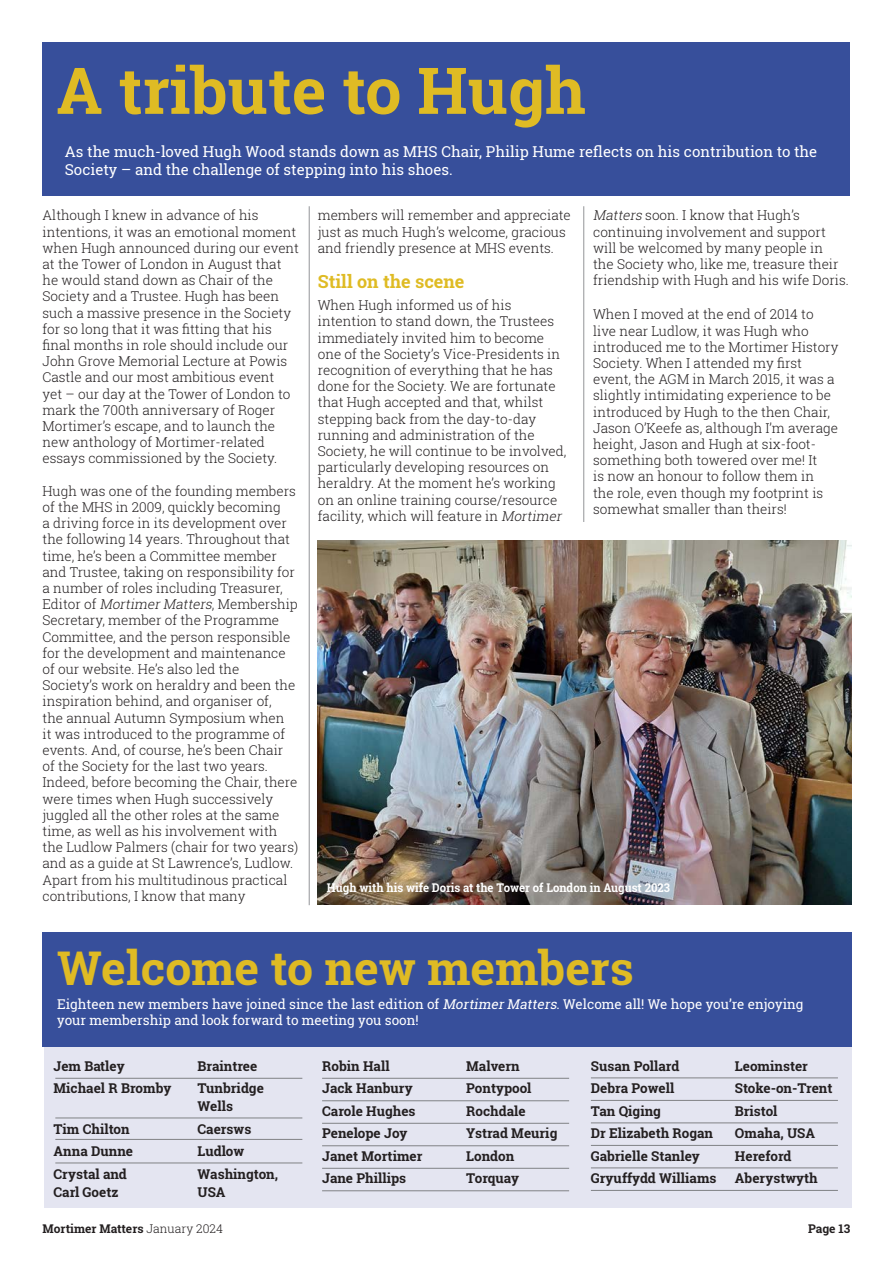
<style>
.page{position:relative;width:893px;height:1263px;background:#fff}
.page>*{position:absolute;margin:0;border:0;box-sizing:border-box;transform-origin:0 0}
.t1{font:700 64.5px "Roboto Slab";color:#dfbb24}
.t2{font:700 46.5px "Roboto Slab";color:#dfbb24}
.t3{font:700 18px "Roboto Slab";color:#dfbb24}
.t4{font:15px/18px "Roboto Slab";color:#fff}
.t5{font:300 13.5px/16.2px "Roboto Slab";color:#231f20}
.t6{font:700 13.5px "Roboto Slab";color:#231f20}
.t7{font:13.5px/16.2px "Roboto Slab";color:#fff}
.t8{font:700 12px "Roboto Slab";color:#fff;scale:.95 1}
.t9{font:700 12px "Roboto Slab";color:#231f20}
.s1{font-style:italic}
.s2{font-weight:300}
</style>
<div class="page">
<div style="left:43px;top:43px;width:807px;height:153px;background:#374f9b"></div>
<hr style="left:309px;top:206px;width:1px;height:699px;background:#939598">
<hr style="left:583px;top:206px;width:1px;height:316px;background:#939598">
<img style="left:318px;top:540px;width:533px;height:364px">
<div style="left:44px;top:932px;width:807px;height:275px;background:#e4e5f1"></div>
<div style="left:43px;top:932px;width:808px;height:115px;background:#374f9b"></div>
<hr style="left:322px;top:1078px;width:247px;height:1px;background:#808285">
<hr style="left:322px;top:1100px;width:247px;height:1px;background:#808285">
<hr style="left:322px;top:1123px;width:247px;height:1px;background:#808285">
<hr style="left:322px;top:1145px;width:247px;height:1px;background:#808285">
<hr style="left:322px;top:1168px;width:247px;height:1px;background:#808285">
<hr style="left:322px;top:1190px;width:247px;height:1px;background:#808285">
<hr style="left:591px;top:1077px;width:247px;height:1px;background:#808285">
<hr style="left:591px;top:1100px;width:247px;height:1px;background:#808285">
<hr style="left:591px;top:1122px;width:247px;height:1px;background:#808285">
<hr style="left:591px;top:1145px;width:247px;height:1px;background:#808285">
<hr style="left:591px;top:1167px;width:247px;height:1px;background:#808285">
<hr style="left:591px;top:1190px;width:247px;height:1px;background:#808285">
<hr style="left:55px;top:1078px;width:247px;height:1px;background:#808285">
<hr style="left:55px;top:1117px;width:247px;height:1px;background:#808285">
<hr style="left:55px;top:1139px;width:247px;height:1px;background:#808285">
<hr style="left:55px;top:1162px;width:247px;height:1px;background:#808285">
<p class="t1" style="left:56px;top:46px;width:531px">A tribute to Hugh</p>
<p class="t4" style="left:65px;top:142px;width:754px">As the much-loved Hugh Wood stands down as MHS Chair, Philip Hume reflects on his contribution to the<br>Society – and the challenge of stepping into his shoes.</p>
<p class="t5" style="left:43px;top:207px;width:258px">Although I knew in advance of his intentions, it was an emotional moment when Hugh announced during our event at the Tower of London in August that he would stand down as Chair of the Society and a Trustee. Hugh has been such a massive presence in the Society for so long that it was fitting that his final months in role should include our John Grove Memorial Lecture at Powis Castle and our most ambitious event<br>yet – our day at the Tower of London to mark the 700th anniversary of Roger Mortimer’s escape, and to launch the new anthology of Mortimer-related essays commissioned by the Society.</p>
<p class="t5" style="left:43px;top:482px;width:257px">Hugh was one of the founding members of the MHS in 2009, quickly becoming<br>a driving force in its development over the following 14 years. Throughout that time, he’s been a Committee member and Trustee, taking on responsibility for a number of roles including Treasurer, Editor of <span class="s1">MortimerMatters</span>, Membership Secretary, member of the Programme Committee, and the person responsible for the development and maintenance of our website. He’s also led the Society’s work on heraldry and been the inspiration behind, and organiser of,<br>the annual Autumn Symposium when<br>it was introduced to the programme of events. And, of course, he’s been Chair of the Society for the last two years.<br>Indeed, before becoming the Chair, there were times when Hugh successively juggled all the other roles at the same time, as well as his involvement with the Ludlow Palmers (chair for two years) and as a guide at St Lawrence’s, Ludlow.</p>
<p class="t5" style="left:43px;top:871px;width:246px">Apart from his multitudinous practical contributions, I know that many</p>
<p class="t5" style="left:318px;top:207px;width:255px">members will remember and appreciate just as much Hugh’s welcome, gracious and friendly presence at MHS events.</p>
<p class="t3" style="left:318px;top:269px;width:148px">Still on the scene</p>
<p class="t5" style="left:318px;top:297px;width:250px">When Hugh informed us of his intention to stand down, the Trustees immediately invited him to become one of the Society’s Vice-Presidents in recognition of everything that he has done for the Society. We are fortunate that Hugh accepted and that, whilst stepping back from the day-to-day running and administration of the Society, he will continue to be involved, particularly developing resources on heraldry. At the moment he’s working on an online training course/resource facility, which will feature in <span class="s1">Mortimer</span></p>
<p class="t5" style="left:593px;top:207px;width:257px"><span class="s1">Matters</span> soon. I know that Hugh’s continuing involvement and support will be welcomed by many people in<br>the Society who, like me, treasure their friendship with Hugh and his wife Doris.</p>
<p class="t5" style="left:593px;top:306px;width:247px">When I moved at the end of 2014 to live near Ludlow, it was Hugh who introduced me to the Mortimer History Society. When I attended my first event, the AGM in March 2015, it was a slightly intimidating experience to be introduced by Hugh to the then Chair, Jason O’Keefe as, although I’m average height, Jason and Hugh at six-foot&shy;something both towered over me! It<br>is now an honour to follow them in<br>the role, even though my footprint is somewhat smaller than theirs!</p>
<p class="t8" style="left:327px;top:879px;width:363px">Hugh with his wife Doris at the Tower of London in August 2023</p>
<p class="t2" style="left:57px;top:936px;width:578px">Welcome to new members</p>
<p class="t7" style="left:57px;top:996px;width:748px">Eighteen new members have joined since the last edition of <span class="s1">MortimerMatters</span>. Welcome all! We hope you’re enjoying your membership and look forward to meeting you soon!</p>
<p class="t6" style="left:54px;top:1057px;width:73px">Jem Batley</p>
<p class="t6" style="left:198px;top:1057px;width:61px">Braintree</p>
<p class="t6" style="left:54px;top:1079px;width:119px">Michael R Bromby</p>
<p class="t6" style="left:198px;top:1079px;width:68px">Tunbridge</p>
<p class="t6" style="left:198px;top:1097px;width:37px">Wells</p>
<p class="t6" style="left:54px;top:1120px;width:78px">Tim Chilton</p>
<p class="t6" style="left:198px;top:1120px;width:55px">Caersws</p>
<p class="t6" style="left:54px;top:1142px;width:81px">Anna Dunne</p>
<p class="t6" style="left:198px;top:1142px;width:48px">Ludlow</p>
<p class="t6" style="left:54px;top:1165px;width:75px">Crystal and</p>
<p class="t6" style="left:198px;top:1165px;width:82px">Washington,</p>
<p class="t6" style="left:54px;top:1183px;width:66px">Carl Goetz</p>
<p class="t6" style="left:198px;top:1183px;width:30px">USA</p>
<p class="t6" style="left:322px;top:1057px;width:69px">Robin Hall</p>
<p class="t6" style="left:466px;top:1057px;width:55px">Malvern</p>
<p class="t6" style="left:322px;top:1079px;width:92px">Jack Hanbury</p>
<p class="t6" style="left:466px;top:1079px;width:67px">Pontypool</p>
<p class="t6" style="left:322px;top:1102px;width:95px">Carole Hughes</p>
<p class="t6" style="left:466px;top:1102px;width:61px">Rochdale</p>
<p class="t6" style="left:322px;top:1124px;width:87px">Penelope Joy</p>
<p class="t6" style="left:466px;top:1124px;width:93px">Ystrad Meurig</p>
<p class="t6" style="left:322px;top:1147px;width:102px">Janet Mortimer</p>
<p class="t6" style="left:466px;top:1147px;width:50px">London</p>
<p class="t6" style="left:322px;top:1169px;width:86px">Jane Phillips</p>
<p class="t6" style="left:466px;top:1169px;width:55px">Torquay</p>
<p class="t6" style="left:591px;top:1057px;width:90px">Susan Pollard</p>
<p class="t6" style="left:735px;top:1057px;width:75px">Leominster</p>
<p class="t6" style="left:591px;top:1079px;width:85px">Debra Powell</p>
<p class="t6" style="left:735px;top:1079px;width:99px">Stoke-on-Trent</p>
<p class="t6" style="left:591px;top:1102px;width:72px">Tan Qiging</p>
<p class="t6" style="left:735px;top:1102px;width:44px">Bristol</p>
<p class="t6" style="left:591px;top:1124px;width:124px">Dr Elizabeth Rogan</p>
<p class="t6" style="left:735px;top:1124px;width:82px">Omaha, USA</p>
<p class="t6" style="left:591px;top:1147px;width:110px">Gabrielle Stanley</p>
<p class="t6" style="left:735px;top:1147px;width:58px">Hereford</p>
<p class="t6" style="left:591px;top:1169px;width:127px">Gryuffydd Williams</p>
<p class="t6" style="left:735px;top:1169px;width:84px">Aberystwyth</p>
<p class="t9" style="left:43px;top:1220px;width:182px">Mortimer Matters <span class="s2">January 2024</span></p>
<p class="t9" style="left:808px;top:1220px;width:44px">Page 13</p>
</div>
